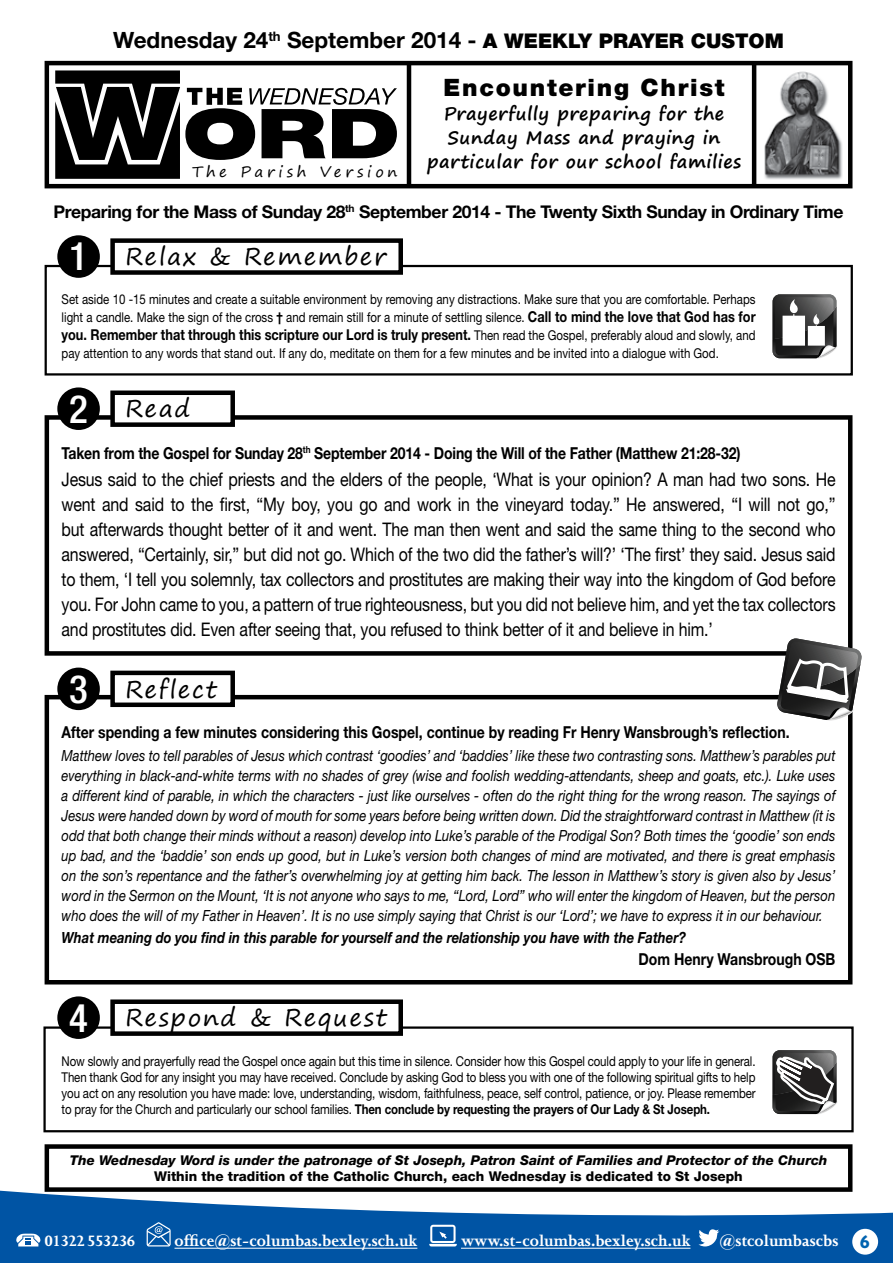
<style>
.page{position:relative;width:893px;height:1263px;background:#fff}
.page>*{position:absolute;margin:0;border:0;box-sizing:border-box;transform-origin:0 0}
.t1{font:24px "Segoe Print";letter-spacing:.07em;color:#000}
.t2{font:900 24px "Helvetica Neue LT Std";letter-spacing:.07em;color:#000}
.t3{font:700 22.5px "Helvetica Neue LT Std";color:#000}
.t4{font:18.75px/25px "Helvetica Neue LT Std";letter-spacing:-.01em;color:#000;text-align:justify;scale:.85 1}
.t5{font:700 18px/24px "Segoe Print";letter-spacing:.03em;color:#000;text-align:center}
.t6{font:700 17.55px "Helvetica Neue LT Std";letter-spacing:-.02em;color:#000}
.t7{font:700 17.25px "Joanna";color:#fff}
.t8{font:700 17.25px "Joanna";letter-spacing:-.07em;color:#fff}
.t9{font:700 16.5px "Helvetica Neue LT Std";color:#000;scale:.85 1}
.t10{font:italic 15.3px/20.1px "Helvetica Neue LT Std";color:#000;text-align:justify;scale:.85 1}
.t11{font:italic 700 15.3px "Helvetica Neue LT Std";color:#000;scale:.85 1}
.t12{font:700 15px "Helvetica Neue LT Std";color:#000;scale:.85 1}
.t13{font:15px "Segoe Print";letter-spacing:.25em;color:#000}
.t14{font:13.5px/16.2px "Helvetica Neue LT Std";color:#000;text-align:justify;scale:.85 1}
.t15{font:italic 800 13.5px "Helvetica Neue LT Std";color:#000}
.t16{font:800 13.5px "Helvetica Neue LT Std";color:#000}
.s1{font-weight:900;font-size:20.25px}
.s2{font-family:"Helvetica Neue LT Std";font-weight:500;font-stretch:condensed;font-size:39px;color:#fff}
.s3{font-weight:700}
.s4{font-weight:700;font-size:15px}
.s5{font-weight:400;font-size:13.5px}
.s6{font-family:"Humanist 521 BT";font-size:18.45px;color:#0063b0}
</style>
<div class="page">
<svg style="left:0;top:1191px;width:893px;height:72px;fill:#0054a4"></svg>
<div style="left:852px;top:1229px;width:26px;height:25px;background:#fff;border-radius:50%"></div>
<hr style="left:174px;top:1248px;width:243px;height:1px;background:#fff">
<hr style="left:461px;top:1248px;width:229px;height:1px;background:#fff">
<svg style="left:16px;top:1233px;width:25px;height:13px"></svg>
<svg style="left:147px;top:1222px;width:24px;height:24px"></svg>
<svg style="left:429px;top:1225px;width:28px;height:21px"></svg>
<svg style="left:698px;top:1229px;width:21px;height:20px"></svg>
<div style="left:43px;top:1026px;width:811px;height:106px;border:2px solid #000"></div>
<div style="left:113px;top:1002px;width:288px;height:31px;background:#fff"></div>
<div style="left:110px;top:999px;width:293px;height:37px;border:4px solid #000"></div>
<div style="left:57px;top:996px;width:43px;height:43px;background:#000;border-radius:50%"></div>
<svg style="left:773px;top:1050px;width:64px;height:65px"></svg>
<div style="left:45px;top:695px;width:807px;height:289px;border:4px solid #000"></div>
<div style="left:113px;top:673px;width:120px;height:32px;background:#fff"></div>
<div style="left:110px;top:671px;width:125px;height:36px;border:4px solid #000"></div>
<div style="left:57px;top:668px;width:43px;height:42px;background:#000;border-radius:50%"></div>
<div style="left:45px;top:415px;width:807px;height:241px;border:4px solid #000"></div>
<div style="left:113px;top:393px;width:120px;height:32px;background:#fff"></div>
<div style="left:110px;top:390px;width:125px;height:37px;border:4px solid #000"></div>
<div style="left:57px;top:387px;width:43px;height:43px;background:#000;border-radius:50%"></div>
<div style="left:45px;top:1144px;width:807px;height:48px;border:4px solid #000"></div>
<div style="left:45px;top:265px;width:808px;height:110px;border:2px solid #000"></div>
<div style="left:113px;top:241px;width:288px;height:31px;background:#fff"></div>
<div style="left:110px;top:238px;width:293px;height:37px;border:4px solid #000"></div>
<div style="left:57px;top:235px;width:43px;height:43px;background:#000;border-radius:50%"></div>
<svg style="left:773px;top:294px;width:64px;height:65px"></svg>
<img style="left:764px;top:71px;width:78px;height:108px">
<div style="left:45px;top:61px;width:807px;height:127px;border:4px solid #000"></div>
<hr style="left:407px;top:63px;width:4px;height:124px;background:#000">
<hr style="left:752px;top:63px;width:4px;height:124px;background:#000">
<svg style="left:55px;top:70px;width:342px;height:109px"></svg>
<svg style="left:777px;top:638px;width:85px;height:83px"></svg>
<h2 class="t3" style="left:113px;top:26px;width:672px">Wednesday 24<sup>th</sup> September 2014 - <span class="s1">A WEEKLY PRAYER CUSTOM</span></h2>
<p class="t13" style="left:192px;top:158px;width:207px">The Parish Version</p>
<h1 class="t2" style="left:444px;top:73px;width:282px">Encountering Christ</h1>
<p class="t5" style="left:427px;top:101px;width:316px">Prayerfully preparing for the<br>Sunday Mass and praying in particular for our school families</p>
<p class="t6" style="left:54px;top:201px;width:791px">Preparing for the Mass of Sunday 28<sup>th</sup> September 2014 - The Twenty Sixth Sunday in Ordinary Time</p>
<h1 class="t1" style="left:69px;top:235px;width:319px"><span class="s2">1</span> Relax &amp; Remember</h1>
<p class="t14" style="left:62px;top:290px;width:818px;line-height:18px">Set aside 10 -15 minutes and create a suitable environment by removing any distractions. Make sure that you are comfortable. Perhaps light a candle. Make the sign of the cross <span class="s3">†</span> and remain still for a minute of settling silence. <span class="s4">Call to mind the love that God has for</span></p>
<p class="t12" style="left:62px;top:326px;width:818px">you. Remember that through this scripture our Lord is truly present. <span class="s5">Then read the Gospel, preferably aloud and slowly, and</span></p>
<p class="t14" style="left:62px;top:345px;width:775px">pay attention to any words that stand out. If any do, meditate on them for a few minutes and be invited into a dialogue with God.</p>
<h1 class="t1" style="left:69px;top:387px;width:123px"><span class="s2">2</span> Read</h1>
<p class="t9" style="left:62px;top:443px;width:800px">Taken from the Gospel for Sunday 28<sup>th</sup> September 2014 - Doing the Will of the Father (Matthew 21:28-32)</p>
<p class="t4" style="left:62px;top:466px;width:912px">Jesus said to the chief priests and the elders of the people, ‘What is your opinion? A man had two sons. He went and said to the first, “My boy, you go and work in the vineyard today.” He answered, “I will not go,” but afterwards thought better of it and went. The man then went and said the same thing to the second who answered, “Certainly, sir,” but did not go. Which of the two did the father’s will?’ ‘The first’ they said. Jesus said to them, ‘I tell you solemnly, tax collectors and prostitutes are making their way into the kingdom of God before you. For John came to you, a pattern of true righteousness, but you did not believe him, and yet the tax collectors and prostitutes did. Even after seeing that, you refused to think better of it and believe in him.’</p>
<h1 class="t1" style="left:69px;top:668px;width:149px"><span class="s2">3</span> Reflect</h1>
<p class="t9" style="left:62px;top:722px;width:858px">After spending a few minutes considering this Gospel, continue by reading Fr Henry Wansbrough’s reflection.</p>
<p class="t10" style="left:62px;top:745px;width:912px">Matthew loves to tell parables of Jesus which contrast ‘goodies’ and ‘baddies’ like these two contrasting sons. Matthew’s parables put everything in black-and-white terms with no shades of grey (wise and foolish wedding-attendants, sheep and goats, etc.). Luke uses a different kind of parable, in which the characters - just like ourselves - often do the right thing for the wrong reason. The sayings of Jesus were handed down by word of mouth for some years before being written down. Did the straightforward contrast in Matthew (it is odd that both change their minds without a reason) develop into Luke’s parable of the Prodigal Son? Both times the ‘goodie’ son ends up bad, and the ‘baddie’ son ends up good, but in Luke’s version both changes of mind are motivated, and there is great emphasis on the son’s repentance and the father’s overwhelming joy at getting him back. The lesson in Matthew’s story is given also by Jesus’ word in the Sermon on the Mount, ‘It is not anyone who says to me, “Lord, Lord” who will enter the kingdom of Heaven, but the person who does the will of my Father in Heaven’. It is no use simply saying that Christ is our ‘Lord’; we have to express it in our behaviour.</p>
<p class="t11" style="left:62px;top:928px;width:736px">What meaning do you find in this parable for yourself and the relationship you have with the Father?</p>
<p class="t9" style="left:639px;top:949px;width:233px">Dom Henry Wansbrough OSB</p>
<h1 class="t1" style="left:69px;top:996px;width:319px"><span class="s2">4</span> Respond &amp; Request</h1>
<p class="t14" style="left:62px;top:1052px;width:818px">Now slowly and prayerfully read the Gospel once again but this time in silence. Consider how this Gospel could apply to your life in general.<br>Then thank God for any insight you may have received. Conclude by asking God to bless you with one of the following spiritual gifts to help you act on any resolution you have made: love, understanding, wisdom, faithfulness, peace, self control, patience, or joy. Please remember to pray for the Church and particularly our school families. <span class="s3">Then conclude by requesting the prayers of Our Lady &amp; St Joseph.</span></p>
<p class="t15" style="left:70px;top:1152px;width:759px">The Wednesday Word is under the patronage of St Joseph, Patron Saint of Families and Protector of the Church</p>
<p class="t16" style="left:154px;top:1168px;width:590px">Within the tradition of the Catholic Church, each Wednesday is dedicated to St Joseph</p>
<p class="t8" style="left:44px;top:1232px;width:93px">01322 553236</p>
<p class="t7" style="left:174px;top:1232px;width:244px">office@st-columbas.bexley.sch.uk</p>
<p class="t7" style="left:461px;top:1232px;width:231px">www.st-columbas.bexley.sch.uk</p>
<p class="t7" style="left:719px;top:1232px;width:152px">@stcolumbascbs <span class="s6">6</span></p>
</div>
